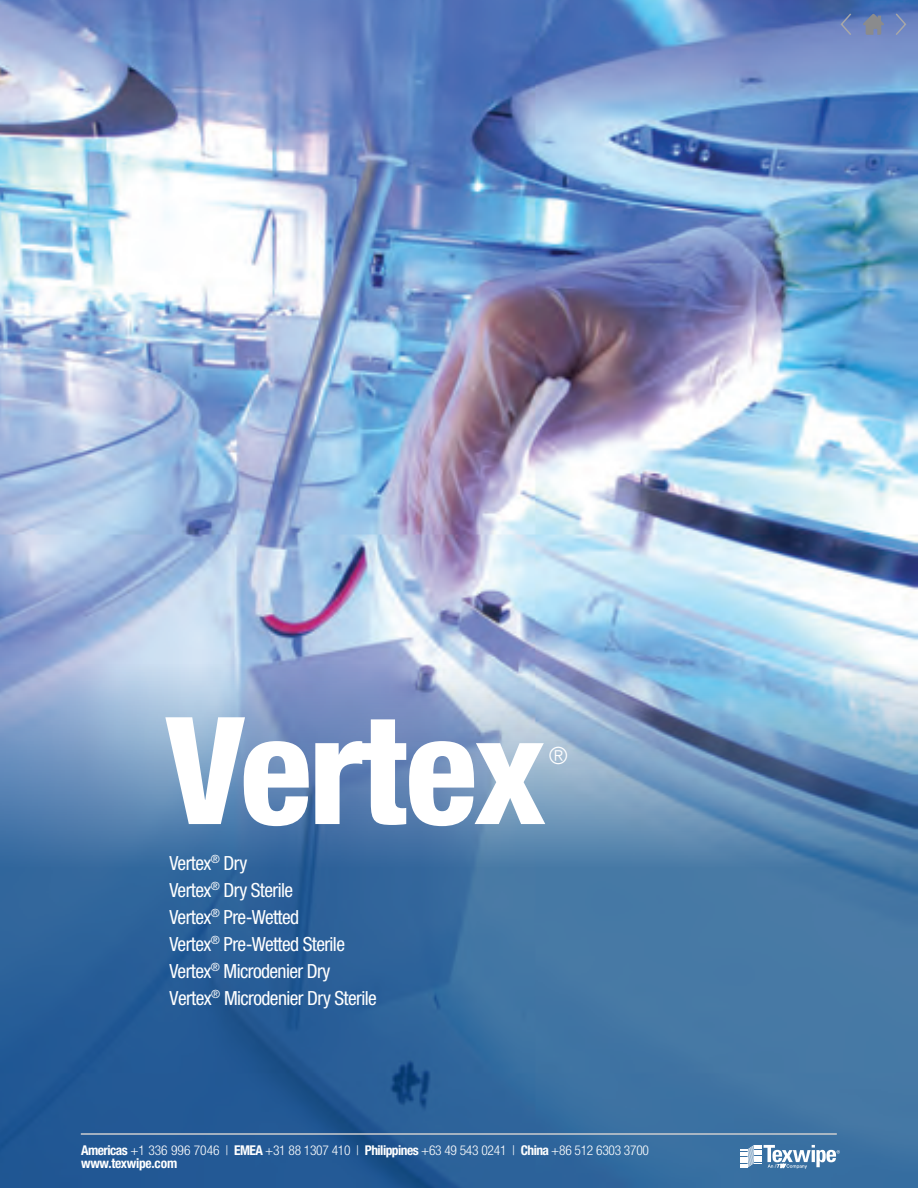
<style>
.page{position:relative;width:918px;height:1188px;background:#fff}
.page>*{position:absolute;margin:0;border:0;box-sizing:border-box;transform-origin:0 0}
.t1{font:800 condensed 149.55px "Helvetica Neue";letter-spacing:-.02em;color:#fff}
.t2{font:300 condensed 23.85px "Helvetica Neue";color:#fff}
.Body_N{font:condensed 19.5px "Helvetica Neue";letter-spacing:-.03em;color:#fff}
.t3{font:300 condensed 13.5px/13.5px "Helvetica Neue";letter-spacing:-.02em;color:#fff}
.s1{font-weight:700}
</style>
<div class="page">
<img style="left:0;top:0;width:918px;height:638px">
<svg style="left:0;top:638px;width:918px;height:550px;background:#517ead"></svg>
<svg style="left:862px;top:14px;width:23px;height:21px"></svg>
<svg style="left:894px;top:12px;width:13px;height:25px"></svg>
<svg style="left:840px;top:12px;width:13px;height:25px"></svg>
<svg style="left:740px;top:1145px;width:100px;height:24px"></svg>
<hr style="left:81px;top:1134px;width:756px;height:1px;background:#fff">
<p class="t1" style="left:165px;top:678px;width:382px">Vertex</p>
<p class="t2" style="left:549px;top:742px;width:21px">®</p>
<p class="Body_N" style="left:170px;top:851px;width:79px">Vertex<sup>®</sup> Dry</p>
<p class="Body_N" style="left:170px;top:878px;width:125px">Vertex<sup>®</sup> Dry Sterile</p>
<p class="Body_N" style="left:170px;top:905px;width:131px">Vertex<sup>®</sup> Pre-Wetted</p>
<p class="Body_N" style="left:170px;top:932px;width:177px">Vertex<sup>®</sup> Pre-Wetted Sterile</p>
<p class="Body_N" style="left:170px;top:959px;width:162px">Vertex<sup>®</sup> Microdenier Dry</p>
<p class="Body_N" style="left:170px;top:986px;width:209px">Vertex<sup>®</sup> Microdenier Dry Sterile</p>
<p class="t3" style="left:81px;top:1143px;width:569px"><span class="s1">Americas</span> +1 336 996 7046 | <span class="s1">EMEA</span> +31 88 1307 410 | <span class="s1">Philippines</span> +63 49 543 0241 | <span class="s1">China</span> +86 512 6303 3700 <span class="s1">www.texwipe.com</span></p>
</div>
